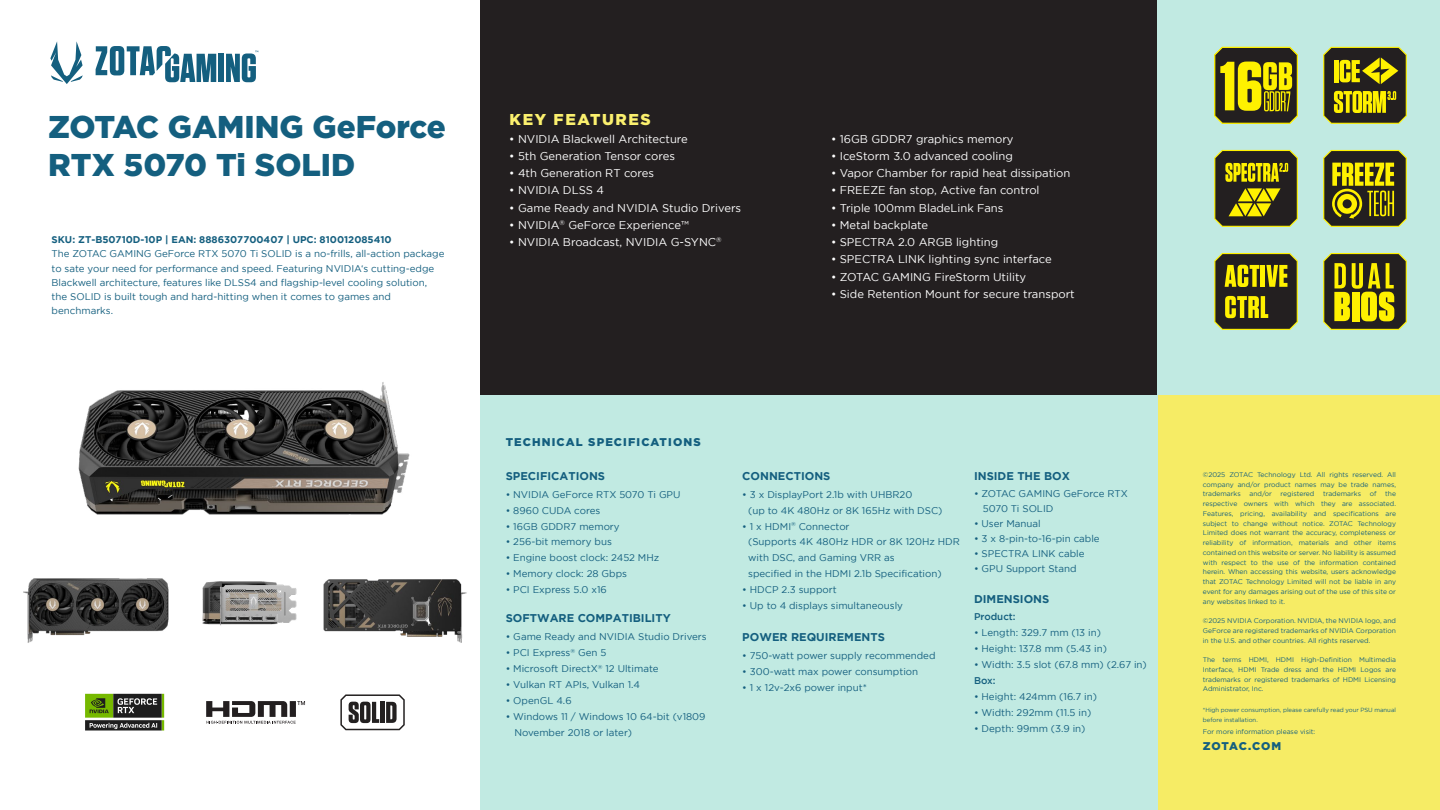
<style>
.page{position:relative;width:1440px;height:810px;background:#fff}
.page>*{position:absolute;margin:0;border:0;box-sizing:border-box;transform-origin:0 0}
.t1{font:900 31.5px/37.5px "Gotham";color:#145f7f}
.t2{font:900 15.75px "Gotham";letter-spacing:.1em;color:#fbf06e}
.t3{font:11.25px "Gotham";color:#fff}
.t4{font:700 11.25px "Gotham";color:#145f7f}
.t5{font:900 11.25px "Gotham";letter-spacing:.1em;color:#145f7f}
.t6{font:900 11.25px "Gotham";letter-spacing:.07em;color:#145f7f}
.t7{font:9.75px/16px "Gotham";color:#145f7f}
.t8{font:700 9.75px "Gotham";color:#145f7f}
.t9{font:500 9.75px "Gotham";color:#145f7f}
.t10{font:6.75px/9.8px "Gotham";color:#145f7f;text-align:justify}
.t11{font:6px/10.5px "Gotham";color:#145f7f}
</style>
<div class="page">
<div style="left:1158px;top:384px;width:282px;height:426px;background:#f6ec65"></div>
<div style="left:480px;top:384px;width:678px;height:426px;background:#c1eae2"></div>
<div style="left:480px;top:0;width:678px;height:394px;background:#231f20"></div>
<div style="left:1157px;top:0;width:283px;height:394px;background:#c1eae2"></div>
<svg style="left:50px;top:41px;width:33px;height:43px"></svg>
<svg style="left:96px;top:46px;width:120px;height:36px"></svg>
<div style="left:218px;top:54px;width:6px;height:28px;background:#145f7f"></div>
<svg style="left:226px;top:51px;width:32px;height:31px"></svg>
<svg style="left:1323px;top:150px;width:84px;height:77px"></svg>
<svg style="left:1214px;top:150px;width:84px;height:77px"></svg>
<svg style="left:1323px;top:253px;width:84px;height:77px"></svg>
<svg style="left:1323px;top:47px;width:84px;height:77px"></svg>
<svg style="left:1214px;top:253px;width:84px;height:77px"></svg>
<img style="left:78px;top:382px;width:332px;height:133px">
<img style="left:23px;top:578px;width:134px;height:65px">
<img style="left:157px;top:578px;width:112px;height:54px">
<img style="left:269px;top:579px;width:198px;height:64px">
<svg style="left:1214px;top:47px;width:84px;height:77px"></svg>
<svg style="left:206px;top:701px;width:99px;height:23px"></svg>
<svg style="left:340px;top:694px;width:65px;height:36px"></svg>
<svg style="left:85px;top:694px;width:79px;height:37px"></svg>
<h1 class="t1" style="left:48px;top:108px;width:399px">ZOTAC GAMING GeForce<br>RTX 5070 Ti SOLID</h1>
<p class="t8" style="left:52px;top:234px;width:342px">SKU: ZT-B50710D-10P | EAN: 8886307700407 | UPC: 810012085410</p>
<p class="t7" style="left:52px;top:247px;width:394px;line-height:14.2px">The ZOTAC GAMING GeForce RTX 5070 Ti SOLID is a no-frills, all-action package to sate your need for performance and speed. Featuring NVIDIA‘s cutting-edge Blackwell architecture, features like DLSS4 and flagship-level cooling solution, the SOLID is built tough and hard-hitting when it comes to games and benchmarks.</p>
<h2 class="t2" style="left:510px;top:110px;width:143px">KEY FEATURES</h2>
<p class="t3" style="left:509px;top:132px;width:180px">• NVIDIA Blackwell Architecture</p>
<p class="t3" style="left:509px;top:150px;width:167px">• 5th Generation Tensor cores</p>
<p class="t3" style="left:509px;top:167px;width:146px">• 4th Generation RT cores</p>
<p class="t3" style="left:509px;top:184px;width:96px">• NVIDIA DLSS 4</p>
<p class="t3" style="left:509px;top:201px;width:233px">• Game Ready and NVIDIA Studio Drivers</p>
<p class="t3" style="left:509px;top:219px;width:181px">• NVIDIA<sup>®</sup> GeForce Experience™</p>
<p class="t3" style="left:509px;top:236px;width:214px">• NVIDIA Broadcast, NVIDIA G-SYNC<sup>®</sup></p>
<p class="t5" style="left:506px;top:436px;width:197px">TECHNICAL SPECIFICATIONS</p>
<p class="t3" style="left:831px;top:132px;width:184px">• 16GB GDDR7 graphics memory</p>
<p class="t3" style="left:831px;top:150px;width:183px">• IceStorm 3.0 advanced cooling</p>
<p class="t3" style="left:831px;top:167px;width:241px">• Vapor Chamber for rapid heat dissipation</p>
<p class="t3" style="left:831px;top:184px;width:210px">• FREEZE fan stop, Active fan control</p>
<p class="t3" style="left:831px;top:201px;width:174px">• Triple 100mm BladeLink Fans</p>
<p class="t3" style="left:831px;top:219px;width:99px">• Metal backplate</p>
<p class="t3" style="left:831px;top:236px;width:169px">• SPECTRA 2.0 ARGB lighting</p>
<p class="t3" style="left:831px;top:253px;width:222px">• SPECTRA LINK lighting sync interface</p>
<p class="t3" style="left:831px;top:270px;width:197px">• ZOTAC GAMING FireStorm Utility</p>
<p class="t3" style="left:831px;top:288px;width:245px">• Side Retention Mount for secure transport</p>
<p class="t4" style="left:506px;top:470px;width:101px">SPECIFICATIONS</p>
<p class="t7" style="left:506px;top:486px;width:176px">• NVIDIA GeForce RTX 5070 Ti GPU</p>
<p class="t7" style="left:506px;top:502px;width:96px">• 8960 CUDA cores</p>
<p class="t7" style="left:506px;top:518px;width:115px">• 16GB GDDR7 memory</p>
<p class="t7" style="left:506px;top:534px;width:108px">• 256-bit memory bus</p>
<p class="t7" style="left:506px;top:550px;width:155px">• Engine boost clock: 2452 MHz</p>
<p class="t7" style="left:506px;top:566px;width:123px">• Memory clock: 28 Gbps</p>
<p class="t7" style="left:506px;top:582px;width:103px">• PCI Express 5.0 x16</p>
<p class="t4" style="left:506px;top:611px;width:167px">SOFTWARE COMPATIBILITY</p>
<p class="t7" style="left:506px;top:628px;width:203px">• Game Ready and NVIDIA Studio Drivers</p>
<p class="t7" style="left:506px;top:644px;width:102px">• PCI Express<sup>®</sup> Gen 5</p>
<p class="t7" style="left:506px;top:660px;width:154px">• Microsoft DirectX<sup>®</sup> 12 Ultimate</p>
<p class="t7" style="left:506px;top:676px;width:136px">• Vulkan RT APIs, Vulkan 1.4</p>
<p class="t7" style="left:506px;top:692px;width:67px">• OpenGL 4.6</p>
<p class="t7" style="left:514px;top:708px;width:193px;text-indent:-9px">• Windows 11 / Windows 10 64-bit (v1809<br>November 2018 or later)</p>
<p class="t4" style="left:742px;top:470px;width:90px">CONNECTIONS</p>
<p class="t7" style="left:748px;top:486px;width:196px;text-indent:-6px">• 3 x DisplayPort 2.1b with UHBR20<br>(up to 4K 480Hz or 8K 165Hz with DSC)</p>
<p class="t7" style="left:748px;top:518px;width:213px;text-indent:-6px">• 1 x HDMI<sup>®</sup> Connector<br>(Supports 4K 480Hz HDR or 8K 120Hz HDR with DSC, and Gaming VRR as<br>specified in the HDMI 2.1b Specification)</p>
<p class="t7" style="left:742px;top:582px;width:96px">• HDCP 2.3 support</p>
<p class="t7" style="left:742px;top:598px;width:162px">• Up to 4 displays simultaneously</p>
<p class="t4" style="left:742px;top:631px;width:144px">POWER REQUIREMENTS</p>
<p class="t7" style="left:742px;top:647px;width:195px">• 750-watt power supply recommended</p>
<p class="t7" style="left:742px;top:663px;width:177px">• 300-watt max power consumption</p>
<p class="t7" style="left:742px;top:679px;width:126px">• 1 x 12v-2x6 power input*</p>
<p class="t4" style="left:974px;top:470px;width:98px">INSIDE THE BOX</p>
<p class="t7" style="left:983px;top:485px;width:146px;line-height:15.8px;text-indent:-9px">• ZOTAC GAMING GeForce RTX<br>5070 Ti SOLID</p>
<p class="t7" style="left:974px;top:516px;width:68px">• User Manual</p>
<p class="t7" style="left:974px;top:531px;width:127px">• 3 x 8-pin-to-16-pin cable</p>
<p class="t7" style="left:974px;top:546px;width:112px">• SPECTRA LINK cable</p>
<p class="t7" style="left:974px;top:561px;width:104px">• GPU Support Stand</p>
<p class="t4" style="left:974px;top:592px;width:77px">DIMENSIONS</p>
<p class="t9" style="left:974px;top:611px;width:43px">Product:</p>
<p class="t7" style="left:974px;top:624px;width:128px">• Length: 329.7 mm (13 in)</p>
<p class="t7" style="left:974px;top:640px;width:134px">• Height: 137.8 mm (5.43 in)</p>
<p class="t7" style="left:974px;top:656px;width:174px">• Width: 3.5 slot (67.8 mm) (2.67 in)</p>
<p class="t9" style="left:974px;top:675px;width:23px">Box:</p>
<p class="t7" style="left:974px;top:688px;width:125px">• Height: 424mm (16.7 in)</p>
<p class="t7" style="left:974px;top:704px;width:119px">• Width: 292mm (11.5 in)</p>
<p class="t7" style="left:974px;top:720px;width:113px">• Depth: 99mm (3.9 in)</p>
<p class="t10" style="left:1203px;top:470px;width:195px">©2025 ZOTAC Technology Ltd. All rights reserved. All company and/or product names may be trade names, trademarks</p>
<p class="t10" style="left:1249px;top:489px;width:24px">and/or</p>
<p class="t10" style="left:1281px;top:489px;width:35px">registered</p>
<p class="t10" style="left:1323px;top:489px;width:39px">trademarks</p>
<p class="t10" style="left:1370px;top:489px;width:8px">of</p>
<p class="t10" style="left:1203px;top:489px;width:195px;text-indent:182px">the respective owners with which they are associated.<br>Features, pricing, availability and specifications are subject to change without notice. ZOTAC Technology Limited does not warrant the accuracy, completeness or reliability of information, materials and other items contained on this website or server. No liability is assumed with respect to the use of the information contained herein. When accessing this website, users acknowledge that ZOTAC Technology Limited will not be liable in any event for any damages arising out of the use of this site or any websites linked to it.</p>
<p class="t10" style="left:1203px;top:616px;width:195px">©2025 NVIDIA Corporation. NVIDIA, the NVIDIA logo, and GeForce are registered trademarks of NVIDIA Corporation in the U.S. and other countries. All rights reserved.</p>
<p class="t10" style="left:1203px;top:655px;width:195px">The terms HDMI, HDMI High-Definition Multimedia Interface, HDMI Trade dress and the HDMI Logos are trademarks or registered trademarks of HDMI Licensing Administrator, Inc.</p>
<p class="t11" style="left:1203px;top:704px;width:195px">*High power consumption, please carefully read your PSU manual before installation.</p>
<p class="t6" style="left:1203px;top:739px;width:80px">ZOTAC.COM</p>
<p class="t10" style="left:1203px;top:726px;width:114px">For more information please visit:</p>
</div>
